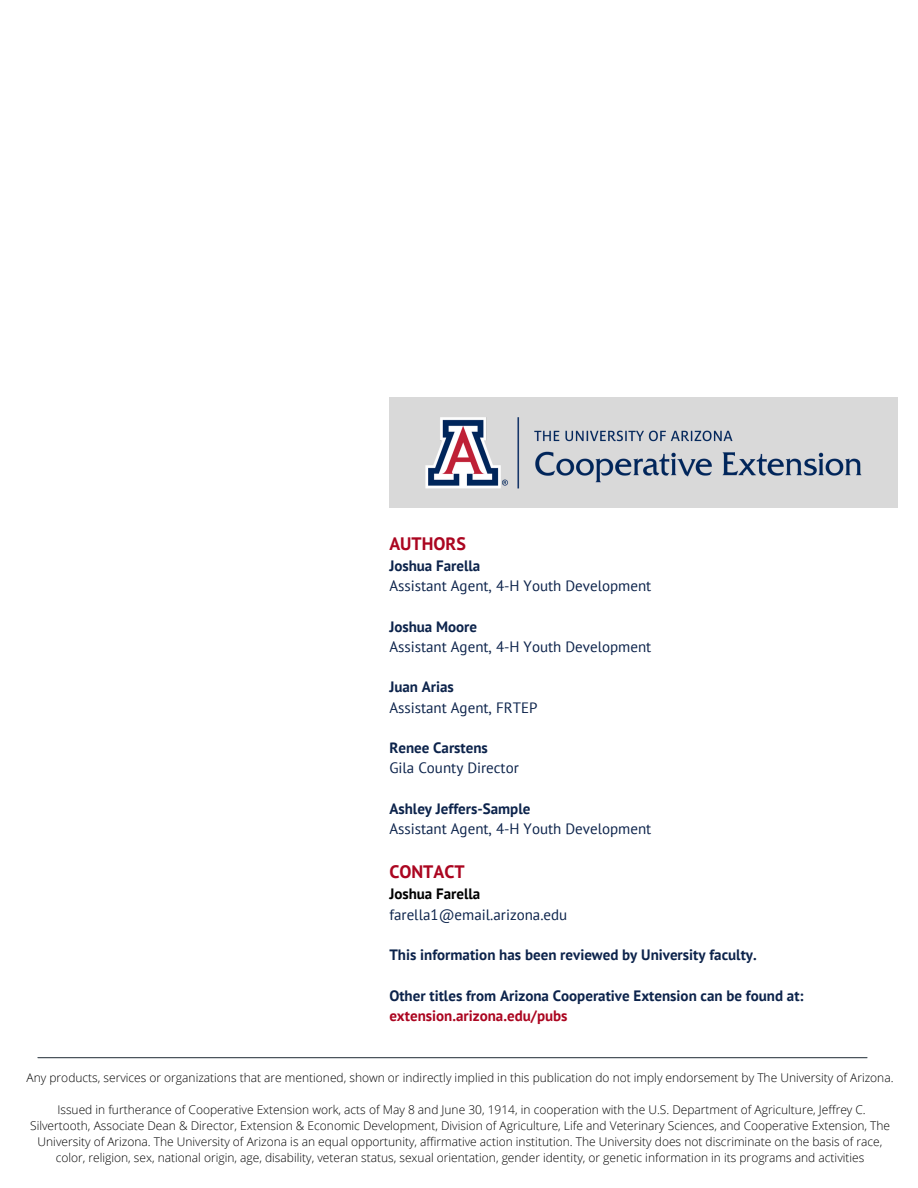
<style>
.page{position:relative;width:918px;height:1188px;background:#fff}
.page>*{position:absolute;margin:0;border:0;box-sizing:border-box;transform-origin:0 0}
.t1{font:700 18px "PT Sans";color:#ab0520}
.t2{font:700 15px "PT Sans";color:#0c234b}
.t3{font:15px "PT Sans";color:#0c234b}
.t4{font:700 15px "PT Sans";color:#ab0520}
.t5{font:700 15px "PT Sans";color:#000}
.t6{font:300 12px/16px "Open Sans";color:#000;text-align:center}
</style>
<div class="page">
<hr style="left:38px;top:1057px;width:829px;height:1px;background:#37424a">
<div style="left:389px;top:397px;width:509px;height:110px;background:#d9d9d9"></div>
<img style="left:425px;top:417px;width:437px;height:71px">
<h4 class="t1" style="left:389px;top:531px;width:78px">AUTHORS</h4>
<p class="t2" style="left:389px;top:556px;width:93px">Joshua Farella</p>
<p class="t3" style="left:389px;top:576px;width:263px">Assistant Agent, 4-H Youth Development</p>
<h5 class="t2" style="left:389px;top:616px;width:89px">Joshua Moore</h5>
<p class="t3" style="left:389px;top:637px;width:263px">Assistant Agent, 4-H Youth Development</p>
<h5 class="t2" style="left:389px;top:677px;width:66px">Juan Arias</h5>
<p class="t3" style="left:389px;top:697px;width:150px">Assistant Agent, FRTEP</p>
<h5 class="t2" style="left:389px;top:738px;width:100px">Renee Carstens</h5>
<p class="t3" style="left:389px;top:758px;width:131px">Gila County Director</p>
<h5 class="t2" style="left:389px;top:799px;width:143px">Ashley Jeffers-Sample</h5>
<p class="t3" style="left:389px;top:819px;width:263px">Assistant Agent, 4-H Youth Development</p>
<h4 class="t1" style="left:389px;top:860px;width:77px">CONTACT</h4>
<p class="t5" style="left:389px;top:884px;width:93px">Joshua Farella</p>
<p class="t3" style="left:389px;top:904px;width:180px">farella1@email.arizona.edu</p>
<p class="t2" style="left:389px;top:945px;width:369px">This information has been reviewed by University faculty.</p>
<p class="t2" style="left:389px;top:985px;width:416px">Other titles from Arizona Cooperative Extension can be found at:</p>
<h5 class="t4" style="left:389px;top:1006px;width:180px">extension.arizona.edu/pubs</h5>
<p class="t6" style="left:27px;top:1070px;width:868px">Any products, services or organizations that are mentioned, shown or indirectly implied in this publication do not imply endorsement by The University of Arizona.</p>
<p class="t6" style="left:30px;top:1102px;width:861px">Issued in furtherance of Cooperative Extension work, acts of May 8 and June 30, 1914, in cooperation with the U.S. Department of Agriculture, Jeffrey C.<br>Silvertooth, Associate Dean &amp; Director, Extension &amp; Economic Development, Division of Agriculture, Life and Veterinary Sciences, and Cooperative Extension, The University of Arizona. The University of Arizona is an equal opportunity, affirmative action institution. The University does not discriminate on the basis of race, color, religion, sex, national origin, age, disability, veteran status, sexual orientation, gender identity, or genetic information in its programs and activities</p>
</div>
